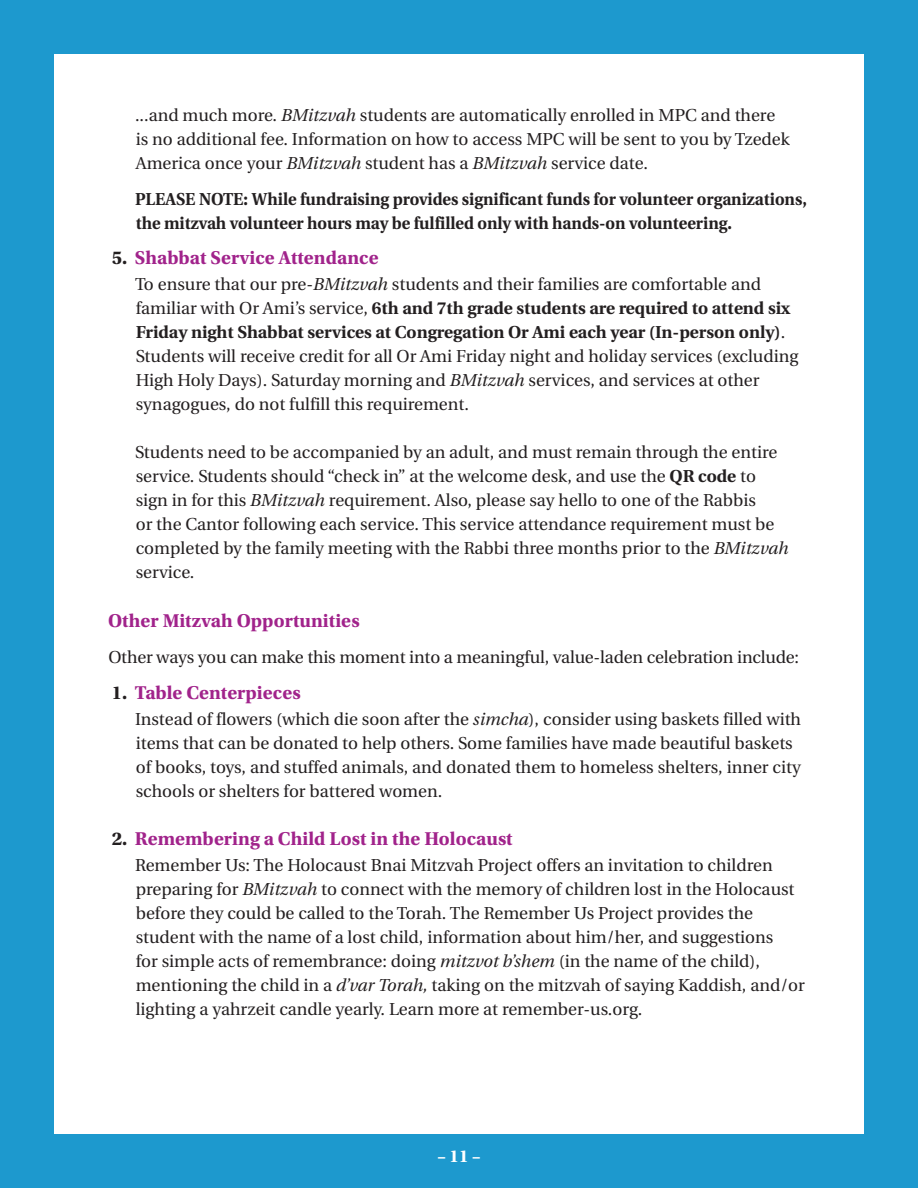
<style>
.page{position:relative;width:918px;height:1188px;background:#1d99ce}
.page>*{position:absolute;margin:0;border:0;box-sizing:border-box;transform-origin:0 0}
.t1{font:700 19.5px "Utopia Std";color:#a1238b}
.t2{font:700 18px "Utopia Std";color:#fff}
.t3{font:17.25px/24px "Utopia";color:#231f20}
.t4{font:700 17.25px/24px "Utopia";color:#231f20;scale:.95 1}
.s1{font-style:italic}
.s2{color:#231f20}
.s3{font-weight:700}
</style>
<div class="page">
<div style="left:54px;top:54px;width:810px;height:1080px;background:#fff"></div>
<p class="t3" style="left:135px;top:103px;width:656px">...and much more. <span class="s1">BMitzvah</span> students are automatically enrolled in MPC and there is no additional fee. Information on how to access MPC will be sent to you by Tzedek<br>America once your <span class="s1">BMitzvah</span> student has a <span class="s1">BMitzvah</span> service date.</p>
<p class="t4" style="left:135px;top:188px;width:709px">PLEASE NOTE: While fundraising provides significant funds for volunteer organizations, the mitzvah volunteer hours may be fulfilled only with hands-on volunteering.</p>
<p class="t1" style="left:112px;top:247px;width:269px"><span class="s2">5.</span> Shabbat Service Attendance</p>
<p class="t3" style="left:135px;top:272px;width:665px">To ensure that our pre-<span class="s1">BMitzvah</span> students and their families are comfortable and familiar with Or Ami’s service, <span class="s3">6th and 7th grade students are required to attend six Friday night Shabbat services at Congregation Or Ami each year (In-person only)</span>.<br>Students will receive credit for all Or Ami Friday night and holiday services (excluding High Holy Days). Saturday morning and <span class="s1">BMitzvah</span> services, and services at other synagogues, do not fulfill this requirement.</p>
<p class="t3" style="left:135px;top:441px;width:655px">Students need to be accompanied by an adult, and must remain through the entire service. Students should “check in” at the welcome desk, and use the <span class="s3">QR code</span> to sign in for this <span class="s1">BMitzvah</span> requirement. Also, please say hello to one of the Rabbis<br>or the Cantor following each service. This service attendance requirement must be completed by the family meeting with the Rabbi three months prior to the <span class="s1">BMitzvah </span>service.</p>
<p class="t1" style="left:108px;top:609px;width:253px">Other Mitzvah Opportunities</p>
<p class="t3" style="left:108px;top:645px;width:692px">Other ways you can make this moment into a meaningful, value-laden celebration include:</p>
<p class="t1" style="left:112px;top:681px;width:191px"><span class="s2">1.</span> Table Centerpieces</p>
<p class="t3" style="left:135px;top:707px;width:668px">Instead of flowers (which die soon after the <span class="s1">simcha</span>), consider using baskets filled with items that can be donated to help others. Some families have made beautiful baskets of books, toys, and stuffed animals, and donated them to homeless shelters, inner city schools or shelters for battered women.</p>
<p class="t1" style="left:112px;top:827px;width:403px"><span class="s2">2.</span> Remembering a Child Lost in the Holocaust</p>
<p class="t3" style="left:135px;top:853px;width:671px">Remember Us: The Holocaust Bnai Mitzvah Project offers an invitation to children preparing for <span class="s1">BMitzvah</span> to connect with the memory of children lost in the Holocaust before they could be called to the Torah. The Remember Us Project provides the student with the name of a lost child, information about him/her, and suggestions<br>for simple acts of remembrance: doing <span class="s1">mitzvot b’shem</span> (in the name of the child), mentioning the child in a <span class="s1">d’var Torah,</span> taking on the mitzvah of saying Kaddish, and/or lighting a yahrzeit candle yearly. Learn more at remember-us.org.</p>
<p class="t2" style="left:437px;top:1146px;width:45px">– 11 –</p>
</div>
